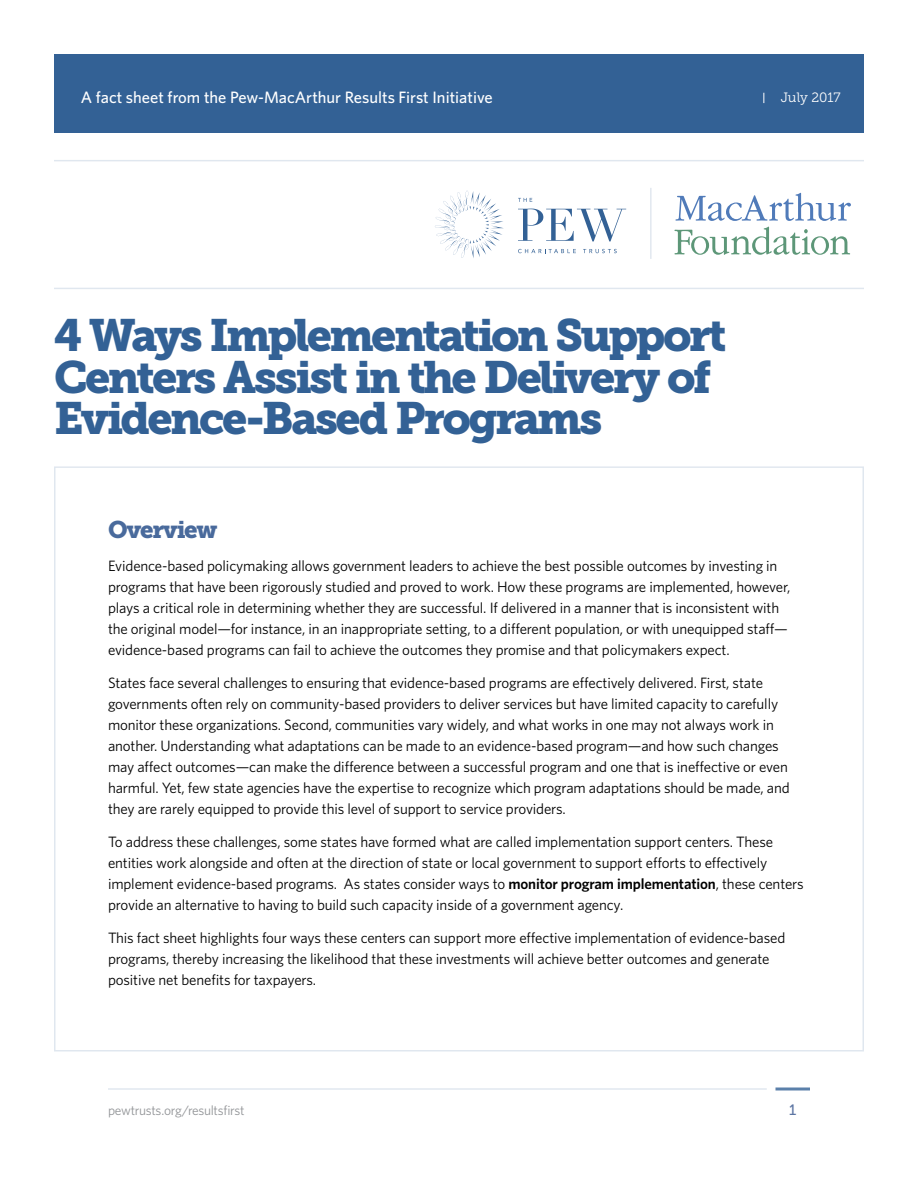
<style>
.page{position:relative;width:918px;height:1188px;background:#fff}
.page>*{position:absolute;margin:0;border:0;box-sizing:border-box;transform-origin:0 0}
.t1{font:45px/42px "Museo Slab 900";letter-spacing:-.06em;color:#336195}
.t2{font:24px "Museo Slab 900";letter-spacing:-.055em;color:#496a9c}
.t3{font:500 16.5px "Whitney";color:#fff}
.t4{font:15px/21px "Whitney";letter-spacing:-.01em;color:#000}
.t5{font:15px "Museo Slab 500";color:#5c75a3}
.t6{font:13.5px "Whitney";letter-spacing:-.025em;color:#939598}
.t7{font:13.5px "Museo Slab 300";letter-spacing:-.005em;color:#fff}
.s1{font-weight:600}
</style>
<div class="page">
<hr style="left:108px;top:1088px;width:659px;height:2px;background:#336195">
<hr style="left:776px;top:1088px;width:34px;height:2px;background:#336195">
<hr style="left:54px;top:288px;width:810px;height:1px;background:#336195">
<hr style="left:54px;top:160px;width:810px;height:1px;background:#336195">
<svg style="left:518px;top:209px;width:108px;height:32px"></svg>
<svg style="left:518px;top:249px;width:58px;height:4px"></svg>
<svg style="left:583px;top:249px;width:34px;height:4px"></svg>
<svg style="left:518px;top:198px;width:14px;height:4px"></svg>
<svg style="left:435px;top:191px;width:69px;height:67px"></svg>
<hr style="left:650px;top:188px;width:2px;height:71px;background:#336195">
<div style="left:54px;top:54px;width:810px;height:78px;background:#336195"></div>
<svg style="left:675px;top:193px;width:176px;height:28px"></svg>
<svg style="left:674px;top:227px;width:176px;height:28px"></svg>
<p class="t3" style="left:81px;top:86px;width:413px">A fact sheet from the Pew-MacArthur Results First Initiative</p>
<p class="t7" style="left:781px;top:90px;width:62px">July 2017</p>
<h1 class="t1" style="left:54px;top:314px;width:674px">4 Ways Implementation Support<br>Centers Assist in the Delivery of<br>Evidence-Based Programs</h1>
<h2 class="t2" style="left:108px;top:516px;width:111px">Overview</h2>
<p class="t4" style="left:108px;top:555px;width:684px">Evidence-based policymaking allows government leaders to achieve the best possible outcomes by investing in programs that have been rigorously studied and proved to work. How these programs are implemented, however, plays a critical role in determining whether they are successful. If delivered in a manner that is inconsistent with the original model—for instance, in an inappropriate setting, to a different population, or with unequipped staff— evidence-based programs can fail to achieve the outcomes they promise and that policymakers expect.</p>
<p class="t4" style="left:108px;top:672px;width:683px">States face several challenges to ensuring that evidence-based programs are effectively delivered. First, state governments often rely on community-based providers to deliver services but have limited capacity to carefully monitor these organizations. Second, communities vary widely, and what works in one may not always work in another. Understanding what adaptations can be made to an evidence-based program—and how such changes may affect outcomes—can make the difference between a successful program and one that is ineffective or even harmful. Yet, few state agencies have the expertise to recognize which program adaptations should be made, and they are rarely equipped to provide this level of support to service providers.</p>
<p class="t4" style="left:108px;top:831px;width:697px">To address these challenges, some states have formed what are called implementation support centers. These entities work alongside and often at the direction of state or local government to support efforts to effectively implement evidence-based programs. As states consider ways to <span class="s1">monitor program implementation</span>, these centers provide an alternative to having to build such capacity inside of a government agency.</p>
<p class="t4" style="left:108px;top:927px;width:679px">This fact sheet highlights four ways these centers can support more effective implementation of evidence-based programs, thereby increasing the likelihood that these investments will achieve better outcomes and generate positive net benefits for taxpayers.</p>
<p class="t6" style="left:108px;top:1101px;width:138px">pewtrusts.org/resultsfirst</p>
<p class="t5" style="left:789px;top:1101px;width:9px">1</p>
</div>
